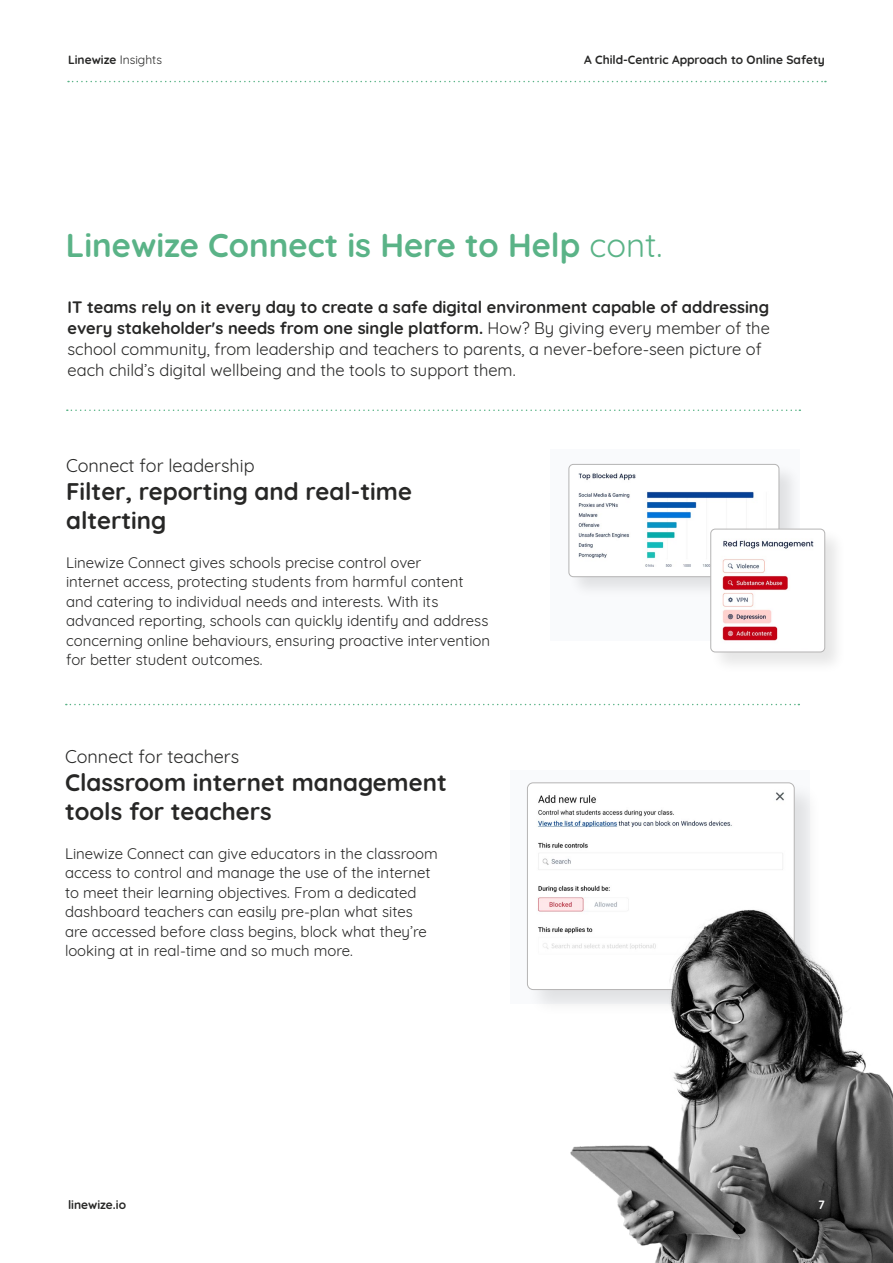
<style>
.page{position:relative;width:893px;height:1263px;background:#fff}
.page>*{position:absolute;margin:0;border:0;box-sizing:border-box;transform-origin:0 0}
.t1{font:700 33px "Quicksand";color:#5ab387}
.t2{font:700 24px/28.5px "Quicksand";color:#272726}
.t3{font:18px "Quicksand";color:#272726}
.t4{font:16.5px/21px "Quicksand";color:#272726}
.t5{font:15px/19.5px "Quicksand";color:#272726}
.t6{font:700 12px "Quicksand";color:#272726}
.t7{font:700 12px "Quicksand";color:#fff}
.s1{font-weight:400}
.s2{font-weight:700}
</style>
<div class="page">
<div style="left:510px;top:770px;width:300px;height:233px;background:#f9fafc"></div>
<div style="left:526px;top:781px;width:296px;height:236px;background:#000;opacity:.1"></div>
<img style="left:527px;top:783px;width:267px;height:206px">
<div style="left:527px;top:783px;width:267px;height:207px;border:1px solid #b5b4b4;border-radius:6px"></div>
<img style="left:551px;top:871px;width:342px;height:392px">
<svg style="left:68px;top:81px;width:758px;height:1px"></svg>
<div style="left:551px;top:450px;width:249px;height:191px;background:#f9fafc"></div>
<div style="left:568px;top:463px;width:233px;height:136px;background:#000;opacity:.1"></div>
<img style="left:569px;top:464px;width:210px;height:113px">
<div style="left:569px;top:464px;width:210px;height:113px;border:1px solid #b5b4b4;border-radius:4px"></div>
<div style="left:709px;top:528px;width:138px;height:146px;background:#000;opacity:.1"></div>
<img style="left:711px;top:529px;width:114px;height:123px">
<div style="left:711px;top:529px;width:114px;height:123px;border:1px solid #b5b4b4;border-radius:4px"></div>
<svg style="left:67px;top:409px;width:733px;height:2px"></svg>
<svg style="left:66px;top:704px;width:733px;height:1px"></svg>
<p class="t6" style="left:68px;top:50px;width:96px">Linewize <span class="s1">Insights</span></p>
<p class="t6" style="left:584px;top:50px;width:242px">A Child-Centric Approach to Online Safety</p>
<h1 class="t1" style="left:66px;top:218px;width:598px">Linewize Connect is Here to Help <span class="s1">cont.</span></h1>
<p class="t4" style="left:68px;top:295px;width:704px"><span class="s2">IT teams rely on it every day to create a safe digital environment capable of addressing every stakeholder's needs from one single platform.</span> How? By giving every member of the school community, from leadership and teachers to parents, a never-before-seen picture of each child’s digital wellbeing and the tools to support them.</p>
<p class="t3" style="left:66px;top:451px;width:190px">Connect for leadership</p>
<h2 class="t2" style="left:66px;top:476px;width:347px">Filter, reporting and real-time alterting</h2>
<p class="t5" style="left:66px;top:551px;width:426px">Linewize Connect gives schools precise control over<br>internet access, protecting students from harmful content and catering to individual needs and interests. With its advanced reporting, schools can quickly identify and address concerning online behaviours, ensuring proactive intervention for better student outcomes.</p>
<p class="t3" style="left:65px;top:742px;width:176px">Connect for teachers</p>
<h2 class="t2" style="left:65px;top:766px;width:383px">Classroom internet management tools for teachers</h2>
<p class="t5" style="left:65px;top:842px;width:374px">Linewize Connect can give educators in the classroom access to control and manage the use of the internet to meet their learning objectives. From a dedicated dashboard teachers can easily pre-plan what sites are accessed before class begins, block what they’re looking at in real-time and so much more.</p>
<p class="t6" style="left:68px;top:1195px;width:60px">linewize.io</p>
<p class="t7" style="left:818px;top:1195px;width:8px">7</p>
</div>
